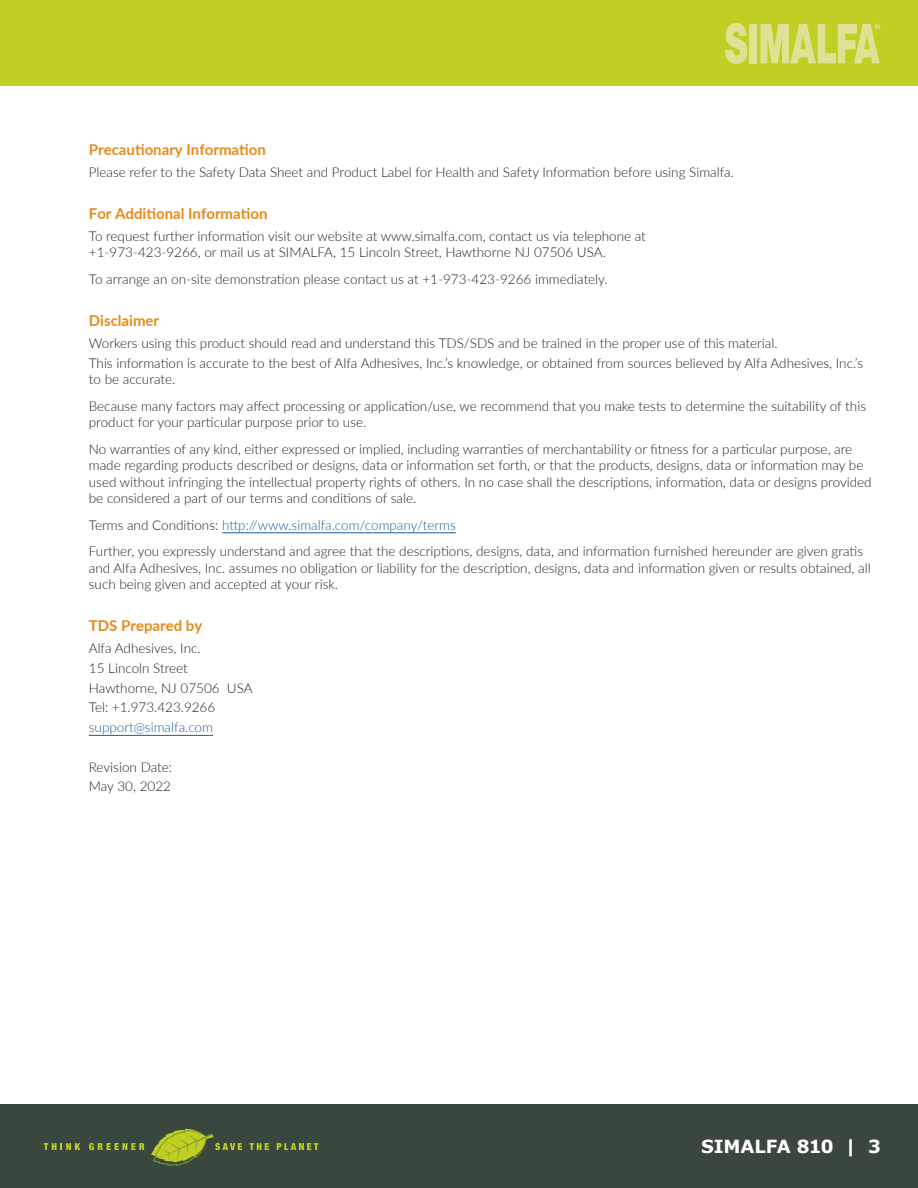
<style>
.page{position:relative;width:918px;height:1188px;background:#fff}
.page>*{position:absolute;margin:0;border:0;box-sizing:border-box;transform-origin:0 0}
.t1{font:700 18px "Verdana";letter-spacing:-.01em;color:#fff}
.t2{font:700 15px "Lato";color:#e88a1c}
.t3{font:300 13.5px/19.8px "Lato";color:#231f20}
.t4{font:300 13.5px "Lato";color:#175d9e}
.s1{color:#175d9e}
</style>
<div class="page">
<div style="left:0;top:1105px;width:918px;height:83px;background:#3a473f"></div>
<div style="left:0;top:1px;width:918px;height:85px;background:#c1ce23"></div>
<svg style="left:725px;top:23px;width:22px;height:41px"></svg>
<div style="left:750px;top:24px;width:7px;height:39px;background:#dee394"></div>
<svg style="left:760px;top:24px;width:120px;height:39px"></svg>
<svg style="left:44px;top:1143px;width:36px;height:7px"></svg>
<svg style="left:89px;top:1143px;width:55px;height:7px"></svg>
<svg style="left:151px;top:1129px;width:91px;height:37px"></svg>
<svg style="left:249px;top:1143px;width:20px;height:7px"></svg>
<svg style="left:277px;top:1143px;width:41px;height:7px"></svg>
<hr style="left:222px;top:533px;width:234px;height:1px;background:#175d9e">
<hr style="left:89px;top:735px;width:124px;height:1px;background:#175d9e">
<p class="t2" style="left:89px;top:138px;width:178px">Precautionary Information</p>
<p class="t3" style="left:89px;top:161px;width:647px">Please refer to the Safety Data Sheet and Product Label for Health and Safety Information before using Simalfa.</p>
<p class="t2" style="left:89px;top:202px;width:180px">For Additional Information</p>
<p class="t3" style="left:89px;top:227px;width:559px;line-height:16.5px">To request further information visit our website at www.simalfa.com, contact us via telephone at +1-973-423-9266, or mail us at SIMALFA, 15 Lincoln Street, Hawthorne NJ 07506 USA.</p>
<p class="t3" style="left:89px;top:268px;width:520px">To arrange an on-site demonstration please contact us at +1-973-423-9266 immediately.</p>
<p class="t2" style="left:89px;top:309px;width:72px">Disclaimer</p>
<p class="t3" style="left:89px;top:333px;width:776px">Workers using this product should read and understand this TDS/SDS and be trained in the proper use of this material.<br>This information is accurate to the best of Alfa Adhesives, Inc.’s knowledge, or obtained from sources believed by Alfa Adhesives, Inc.’s</p>
<p class="t3" style="left:89px;top:365px;width:779px;line-height:26.5px">to be accurate.<br>Because many factors may affect processing or application/use, we recommend that you make tests to determine the suitability of this</p>
<p class="t3" style="left:89px;top:408px;width:765px;line-height:26.5px">product for your particular purpose prior to use.<br>No warranties of any kind, either expressed or implied, including warranties of merchantability or fitness for a particular purpose, are</p>
<p class="t3" style="left:89px;top:456px;width:784px;line-height:16.5px">made regarding products described or designs, data or information set forth, or that the products, designs, data or information may be used without infringing the intellectual property rights of others. In no case shall the descriptions, information, data or designs provided be considered a part of our terms and conditions of sale.</p>
<p class="t3" style="left:89px;top:511px;width:776px;line-height:26.5px">Terms and Conditions: <span class="s1">http://www.simalfa.com/company/terms<br></span>Further, you expressly understand and agree that the descriptions, designs, data, and information furnished hereunder are given gratis</p>
<p class="t3" style="left:89px;top:559px;width:783px;line-height:16.5px">and Alfa Adhesives, Inc. assumes no obligation or liability for the description, designs, data and information given or results obtained, all such being given and accepted at your risk.</p>
<p class="t2" style="left:89px;top:615px;width:115px">TDS Prepared by</p>
<p class="t3" style="left:89px;top:638px;width:165px">Alfa Adhesives, Inc.<br>15 Lincoln Street<br>Hawthorne, NJ 07506 USA<br>Tel: +1.973.423.9266</p>
<p class="t4" style="left:89px;top:718px;width:126px">support@simalfa.com</p>
<p class="t3" style="left:89px;top:756px;width:85px">Revision Date:<br>May 30, 2022</p>
<h1 class="t1" style="left:701px;top:1134px;width:181px">SIMALFA 810 | 3</h1>
</div>
